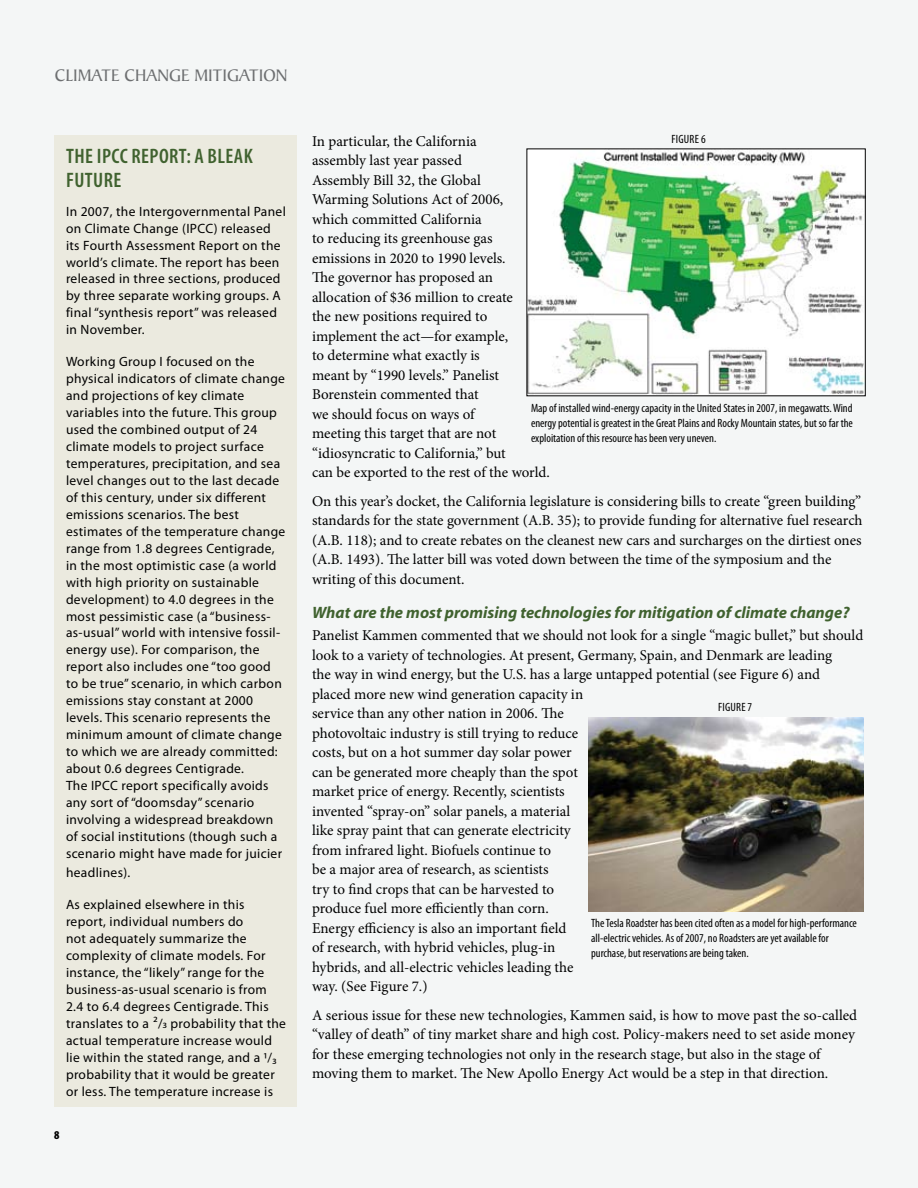
<style>
.page{position:relative;width:918px;height:1188px;background:#f4f6f6}
.page>*{position:absolute;margin:0;border:0;box-sizing:border-box;transform-origin:0 0}
.t1{font:600 condensed 21px/24px "Myriad Pro";letter-spacing:.02em;color:#40622f}
.t2{font:18px "Baker Signet";color:#6d6f71}
.t3{font:italic 700 16.5px "Myriad";color:#40622f}
.t4{font:15px/19.5px "Minion Pro";color:#000}
.t5{font:13.5px/17px "Myriad Pro";letter-spacing:.025em;color:#000}
.t6{font:condensed 12px/15px "Myriad Pro";color:#000}
</style>
<div class="page">
<div style="left:54px;top:135px;width:243px;height:972px;background:#ebeadf"></div>
<img style="left:588px;top:717px;width:276px;height:194px">
<img style="left:528px;top:150px;width:336px;height:244px">
<p class="t2" style="left:55px;top:65px;width:82px">CLIMATE CHANG</p>
<p class="t2" style="left:181px;top:65px;width:95px">E MITIGATION</p>
<h1 class="t1" style="left:66px;top:143px;width:188px">THE IPCC REPORT: A BLEAK<br>FUTURE</h1>
<p class="t5" style="left:66px;top:202px;width:221px">In 2007, the Intergovernmental Panel on Climate Change (IPCC) released its Fourth Assessment Report on the world’s climate. The report has been released in three sections, produced by three separate working groups. A final “synthesis report” was released in November.</p>
<p class="t5" style="left:66px;top:353px;width:221px">Working Group I focused on the physical indicators of climate change and projections of key climate variables into the future. This group used the combined output of 24 climate models to project surface temperatures, precipitation, and sea level changes out to the last decade of this century, under six different emissions scenarios. The best estimates of the temperature change range from 1.8 degrees Centigrade, in the most optimistic case (a world with high priority on sustainable development) to 4.0 degrees in the most pessimistic case (a “business&shy;as-usual” world with intensive fossil&shy;energy use). For comparison, the report also includes one “too good to be true” scenario, in which carbon emissions stay constant at 2000 levels. This scenario represents the minimum amount of climate change to which we are already committed: about 0.6 degrees Centigrade.<br>The IPCC report specifically avoids any sort of “doomsday” scenario involving a widespread breakdown of social institutions (though such a scenario might have made for juicier</p>
<p class="t5" style="left:66px;top:864px;width:66px">headlines).</p>
<p class="t5" style="left:66px;top:896px;width:222px">As explained elsewhere in this report, individual numbers do<br>not adequately summarize the complexity of climate models. For instance, the “likely” range for the business-as-usual scenario is from 2.4 to 6.4 degrees Centigrade. This translates to a ²/3 probability that the actual temperature increase would lie within the stated range, and a 1/₃ probability that it would be greater or less. The temperature increase is</p>
<p class="t6" style="left:671px;top:131px;width:36px">Figure 6</p>
<p class="t4" style="left:312px;top:131px;width:239px">In particular, the California<br>assembly last year passed<br>Assembly Bill 32, the Global<br>Warming Solutions Act of 2006,<br>which committed California<br>to reducing its greenhouse gas emissions in 2020 to 1990 levels.<br>The governor has proposed an allocation of $36 million to create<br>the new positions required to implement the act—for example,<br>to determine what exactly is<br>meant by “1990 levels.” Panelist<br>Borenstein commented that<br>we should focus on ways of<br>meeting this target that are not “idiosyncratic to California,” but<br>can be exported to the rest of the world.</p>
<p class="t4" style="left:312px;top:491px;width:552px">On this year’s docket, the California legislature is considering bills to create “green building” standards for the state government (A.B. 35); to provide funding for alternative fuel research (A.B. 118); and to create rebates on the cleanest new cars and surcharges on the dirtiest ones (A.B. 1493). The latter bill was voted down between the time of the symposium and the writing of this document.</p>
<p class="t3" style="left:312px;top:604px;width:539px">What are the most promising technologies for mitigation of climate change?</p>
<p class="t4" style="left:312px;top:626px;width:553px">Panelist Kammen commented that we should not look for a single “magic bullet,” but should look to a variety of technologies. At present, Germany, Spain, and Denmark are leading<br>the way in wind energy, but the U.S. has a large untapped potential (see Figure 6) and<br>placed more new wind generation capacity in<br>service than any other nation in 2006. The<br>photovoltaic industry is still trying to reduce<br>costs, but on a hot summer day solar power<br>can be generated more cheaply than the spot<br>market price of energy. Recently, scientists<br>invented “spray-on” solar panels, a material<br>like spray paint that can generate electricity<br>from infrared light. Biofuels continue to<br>be a major area of research, as scientists<br>try to find crops that can be harvested to<br>produce fuel more efficiently than corn.<br>Energy efficiency is also an important field<br>of research, with hybrid vehicles, plug-in<br>hybrids, and all-electric vehicles leading the<br>way. (See Figure 7.)</p>
<p class="t4" style="left:312px;top:1005px;width:547px">A serious issue for these new technologies, Kammen said, is how to move past the so-called “valley of death” of tiny market share and high cost. Policy-makers need to set aside money for these emerging technologies not only in the research stage, but also in the stage of moving them to market. The New Apollo Energy Act would be a step in that direction.</p>
<p class="t6" style="left:531px;top:400px;width:324px;text-align:justify">Map of installed wind-energy capacity in the United States in 2007, in megawatts. Wind energy potential is greatest in the Great Plains and Rocky Mountain states, but so far the exploitation of this resource has been very uneven.</p>
<p class="t6" style="left:718px;top:699px;width:36px">Figure 7</p>
<p class="t6" style="left:591px;top:915px;width:267px">The Tesla Roadster has been cited often as a model for high-performance all-electric vehicles. As of 2007, no Roadsters are yet available for purchase, but reservations are being taken.</p>
</div>
